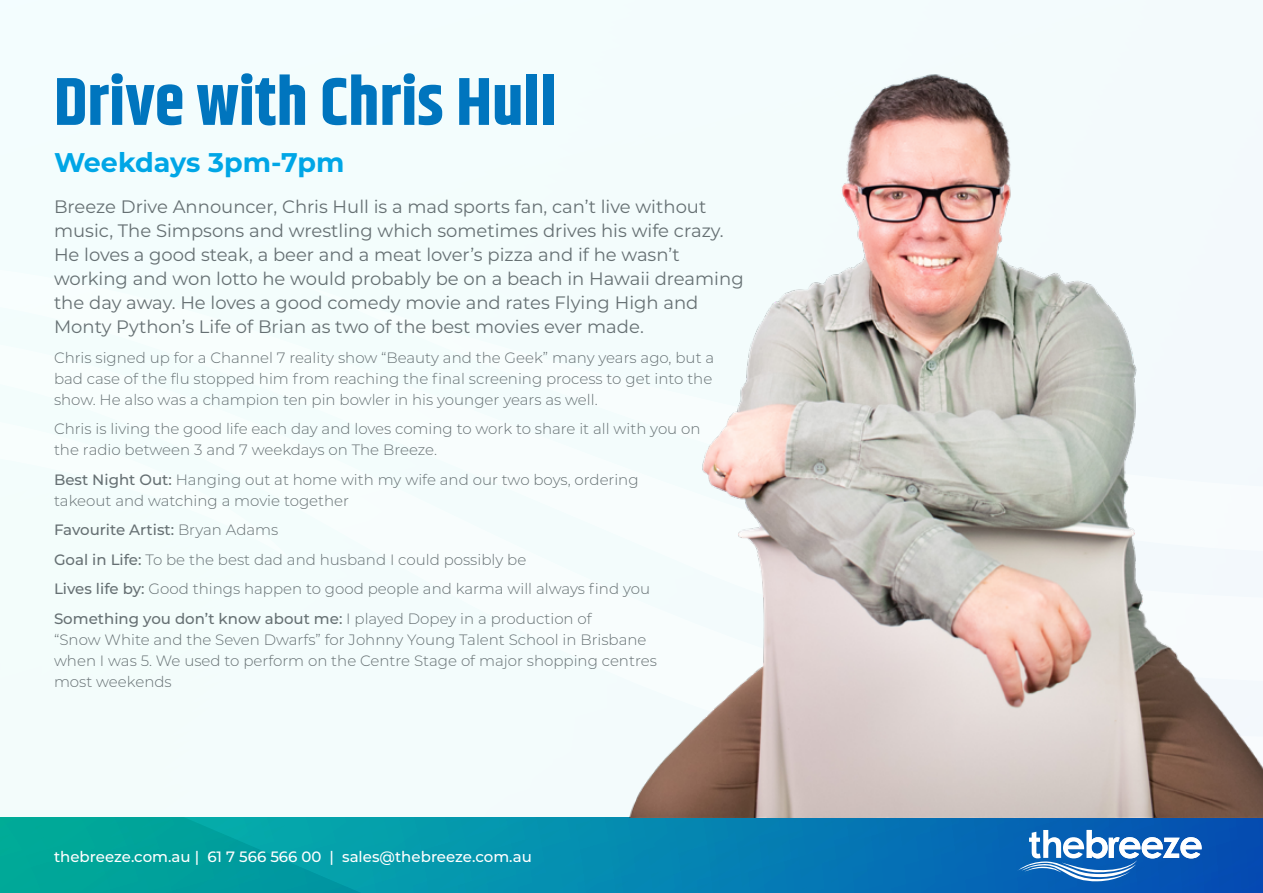
<style>
.page{position:relative;width:1263px;height:893px;background:#fff}
.page>*{position:absolute;margin:0;border:0;box-sizing:border-box;transform-origin:0 0}
.t1{font:700 67.5px "Khand";color:#0075be}
.t2{font:700 27px "Montserrat";color:#00a6e6}
.t3{font:18px/24px "Montserrat";color:#667073}
.t4{font:300 15px/21px "Montserrat";color:#667073}
.t5{font:500 15px "Montserrat";color:#fff}
.s1{font-weight:500}
</style>
<div class="page">
<svg style="left:0;top:817px;width:1263px;height:76px;background:#0588ab"></svg>
<svg style="left:1017px;top:830px;width:184px;height:51px"></svg>
<div style="left:0;top:0;width:1263px;height:817px;background:#f3fdfd"></div>
<div style="left:0;top:687px;width:608px;height:110px;background:#f3fcfc"></div>
<div style="left:0;top:252px;width:608px;height:435px;background:#f3fdfc"></div>
<div style="left:301px;top:224px;width:307px;height:330px;background:#f3fdfc"></div>
<img style="left:608px;top:54px;width:655px;height:763px">
<h1 class="t1" style="left:54px;top:54px;width:504px">Drive with Chris Hull</h1>
<h2 class="t2" style="left:54px;top:143px;width:292px">Weekdays 3pm-7pm</h2>
<p class="t3" style="left:54px;top:194px;width:691px">Breeze Drive Announcer, Chris Hull is a mad sports fan, can’t live without music, The Simpsons and wrestling which sometimes drives his wife crazy.<br>He loves a good steak, a beer and a meat lover’s pizza and if he wasn’t working and won lotto he would probably be on a beach in Hawaii dreaming the day away. He loves a good comedy movie and rates Flying High and Monty Python’s Life of Brian as two of the best movies ever made.</p>
<p class="t4" style="left:54px;top:346px;width:662px">Chris signed up for a Channel 7 reality show “Beauty and the Geek” many years ago, but a bad case of the flu stopped him from reaching the final screening process to get into the show. He also was a champion ten pin bowler in his younger years as well.</p>
<p class="t4" style="left:54px;top:418px;width:648px">Chris is living the good life each day and loves coming to work to share it all with you on the radio between 3 and 7 weekdays on The Breeze.</p>
<p class="t4" style="left:54px;top:468px;width:586px"><span class="s1">Best Night Out:</span> Hanging out at home with my wife and our two boys, ordering takeout and watching a movie together</p>
<p class="t4" style="left:54px;top:515px;width:597px;line-height:29.5px"><span class="s1">Favourite Artist:</span> Bryan Adams<br><span class="s1">Goal in Life:</span> To be the best dad and husband I could possibly be<br><span class="s1">Lives life by:</span> Good things happen to good people and karma will always find you <span class="s1">Something you don’t know about me:</span> I played Dopey in a production of</p>
<p class="t4" style="left:54px;top:629px;width:604px">“Snow White and the Seven Dwarfs” for Johnny Young Talent School in Brisbane when I was 5. We used to perform on the Centre Stage of major shopping centres most weekends</p>
<p class="t5" style="left:54px;top:847px;width:479px">thebreeze.com.au | 61 7 566 566 00 | sales@thebreeze.com.au</p>
</div>
